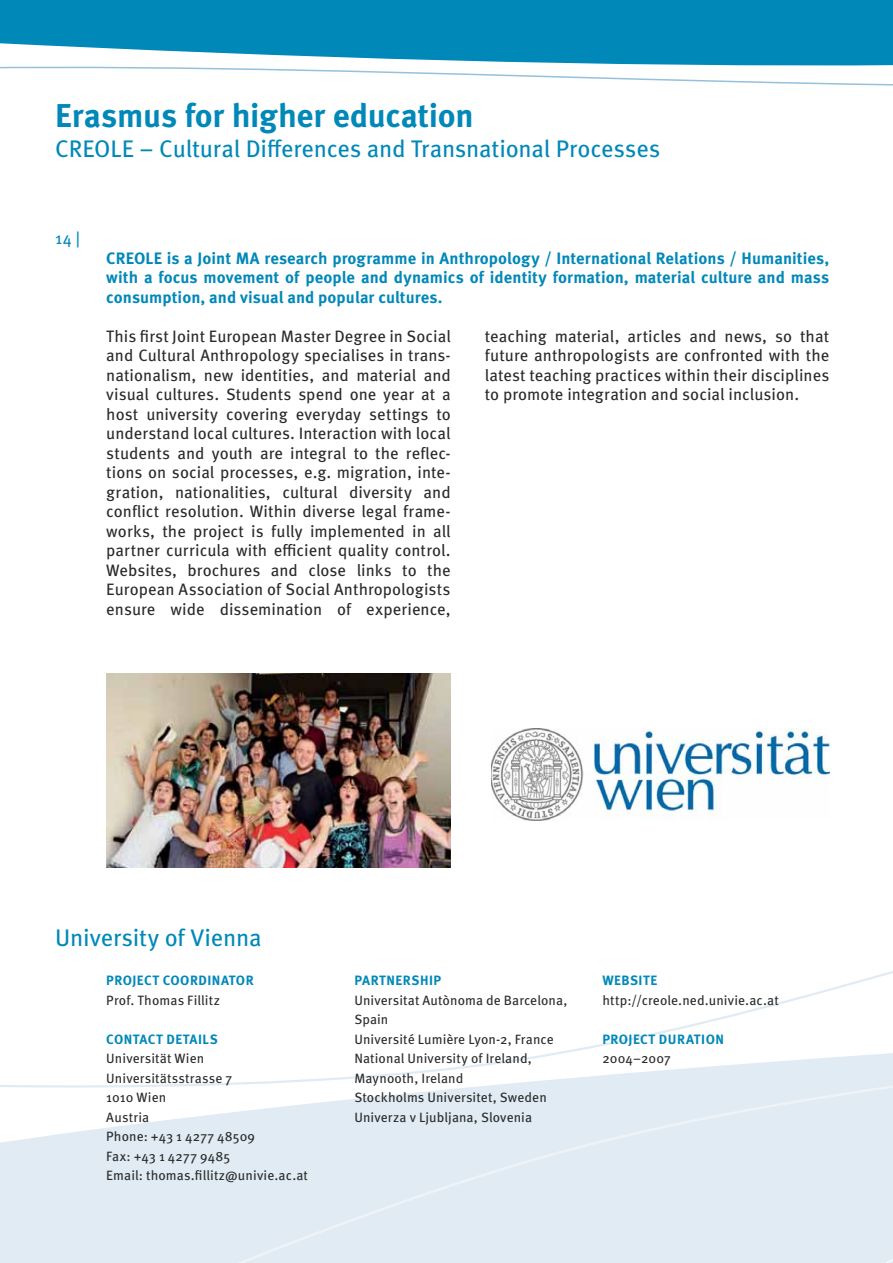
<style>
.page{position:relative;width:893px;height:1263px;background:#fff}
.page>*{position:absolute;margin:0;border:0;box-sizing:border-box;transform-origin:0 0}
.t1{font:700 33px "Meta Pro";letter-spacing:-.01em;color:#0088b9}
.t2{font:24px "Meta Pro";letter-spacing:-.01em;color:#0088b9}
.t3{font:16.5px/19.5px "Meta Pro";color:#292b2a;text-align:justify}
.t4{font:700 16.5px/19.5px "Meta Pro";letter-spacing:.005em;color:#0088b9;text-align:justify}
.t5{font:16.5px "Meta Pro";color:#0088b9}
.t6{font:13.5px/19.5px "Meta Pro";letter-spacing:.01em;color:#292b2a}
.t7{font:700 13.5px "Meta Pro";letter-spacing:.035em;color:#0088b9}
</style>
<div class="page">
<svg style="left:0;top:1116px;width:204px;height:147px;background:#e3ecf4"></svg>
<svg style="left:0;top:867px;width:451px;height:221px"></svg>
<svg style="left:429px;top:969px;width:274px;height:116px"></svg>
<svg style="left:703px;top:742px;width:190px;height:343px"></svg>
<svg style="left:0;top:0;width:893px;height:82px;fill:#0088b9"></svg>
<div style="left:204px;top:1085px;width:689px;height:178px;background:#e1ebf3"></div>
<img style="left:106px;top:673px;width:345px;height:194px">
<img style="left:491px;top:728px;width:338px;height:93px">
<h1 class="t1" style="left:55px;top:104px;width:420px">Erasmus for higher education</h1>
<h2 class="t2" style="left:55px;top:140px;width:607px">CREOLE – Cultural Differences and Transnational Processes</h2>
<p class="t5" style="left:55px;top:232px;width:26px">14 |</p>
<p class="t4" style="left:106px;top:250px;width:724px">CREOLE is a Joint MA research programme in Anthropology / International Relations / Humanities, with a focus movement of people and dynamics of identity formation, material culture and mass consumption, and visual and popular cultures.</p>
<p class="t3" style="left:106px;top:328px;width:346px">This first Joint European Master Degree in Social and Cultural Anthropology specialises in trans&shy;nationalism, new identities, and material and visual cultures. Students spend one year at a host university covering everyday settings to understand local cultures. Interaction with local students and youth are integral to the reflec&shy;tions on social processes, e.g. migration, inte&shy;gration, nationalities, cultural diversity and conflict resolution. Within diverse legal frame&shy;works, the project is fully implemented in all partner curricula with efficient quality control.<br>Websites, brochures and close links to the European Association of Social Anthropologists ensure wide dissemination of experience,</p>
<p class="t3" style="left:485px;top:328px;width:346px">teaching material, articles and news, so that future anthropologists are confronted with the latest teaching practices within their disciplines to promote integration and social inclusion.</p>
<h2 class="t2" style="left:55px;top:929px;width:208px">University of Vienna</h2>
<p class="t7" style="left:106px;top:976px;width:149px">PROJECT COORDINATOR</p>
<p class="t6" style="left:106px;top:992px;width:115px">Prof. Thomas Fillitz</p>
<p class="t7" style="left:106px;top:1034px;width:113px">CONTACT DETAILS</p>
<p class="t6" style="left:106px;top:1050px;width:203px">Universität Wien<br>Universitätsstrasse 7<br>1010 Wien<br>Austria<br>Phone: +43 1 4277 48509<br>Fax: +43 1 4277 9485<br>Email: thomas.fillitz@univie.ac.at</p>
<p class="t7" style="left:354px;top:976px;width:88px">PARTNERSHIP</p>
<p class="t6" style="left:354px;top:992px;width:215px">Universitat Autònoma de Barcelona,<br>Spain<br>Université Lumière Lyon-2, France<br>National University of Ireland,<br>Maynooth, Ireland<br>Stockholms Universitet, Sweden<br>Univerza v Ljubljana, Slovenia</p>
<p class="t7" style="left:602px;top:976px;width:56px">WEBSITE</p>
<p class="t6" style="left:602px;top:992px;width:178px">http://creole.ned.univie.ac.at</p>
<p class="t7" style="left:602px;top:1034px;width:123px">PROJECT DURATION</p>
<p class="t6" style="left:602px;top:1050px;width:70px">2004–2007</p>
</div>
